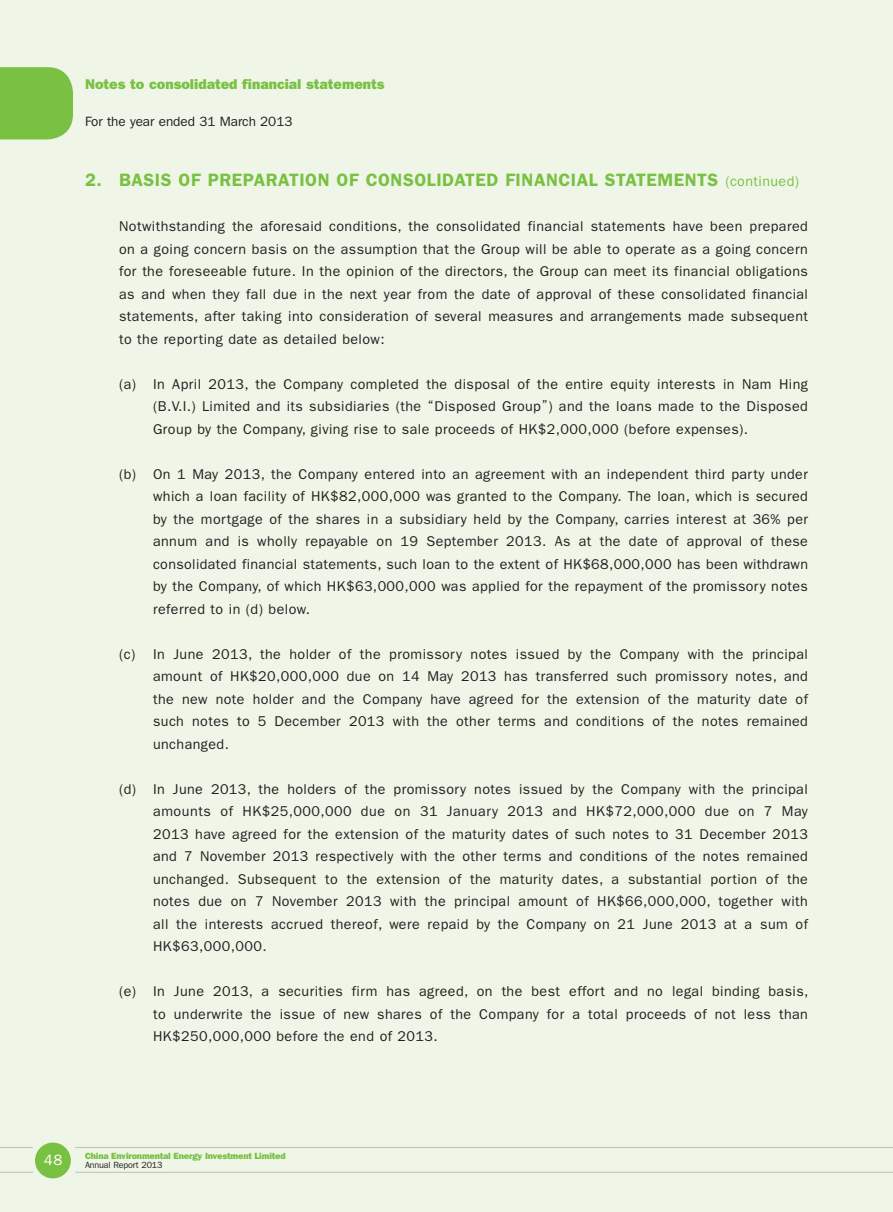
<style>
.page{position:relative;width:893px;height:1212px;background:#eff6e8}
.page>*{position:absolute;margin:0;border:0;box-sizing:border-box;transform-origin:0 0}
.Heading_1{font:600 18px "ITC Franklin Gothic Std";letter-spacing:.03em;color:#79c142}
.t1{font:15px "ITC Franklin Gothic Std";color:#fff}
.Body_Text{font:14.25px/22.5px "ITC Franklin Gothic Std";letter-spacing:.03em;color:#231f20;text-align:justify}
.t2{font:14.25px "ITC Franklin Gothic Std Hvy";color:#79c142}
.t3{font:13.5px "ITC Franklin Gothic Std";letter-spacing:-.005em;color:#231f20}
.t4{font:9px "ITC Franklin Gothic Std Hvy";letter-spacing:-.02em;color:#79c142}
.t5{font:9px "ITC Franklin Gothic Std";letter-spacing:-.02em;color:#231f20}
.s1{font-weight:400;font-size:14.25px}
</style>
<div class="page">
<div style="left:35px;top:1142px;width:36px;height:36px;background:#79c142;border-radius:50%"></div>
<hr style="left:0;top:1147px;width:33px;height:1px;background:#bcbdc0">
<hr style="left:0;top:1172px;width:33px;height:1px;background:#bcbdc0">
<hr style="left:75px;top:1147px;width:818px;height:1px;background:#bcbdc0">
<hr style="left:75px;top:1172px;width:818px;height:1px;background:#bcbdc0">
<div style="left:0;top:67px;width:73px;height:72px;background:#79c142"></div>
<p class="t2" style="left:85px;top:76px;width:301px">Notes to consolidated financial statements</p>
<p class="t3" style="left:85px;top:113px;width:209px">For the year ended 31 March 2013</p>
<p class="Heading_1" style="left:85px;top:169px;width:716px">2. BASIS OF PREPARATION OF CONSOLIDATED FINANCIAL STATEMENTS <span class="s1">(continued)</span></p>
<p class="Body_Text" style="left:119px;top:215px;width:690px">Notwithstanding the aforesaid conditions, the consolidated financial statements have been prepared on a going concern basis on the assumption that the Group will be able to operate as a going concern for the foreseeable future. In the opinion of the directors, the Group can meet its financial obligations as and when they fall due in the next year from the date of approval of these consolidated financial statements, after taking into consideration of several measures and arrangements made subsequent to the reporting date as detailed below:</p>
<p class="Body_Text" style="left:153px;top:373px;width:656px;text-indent:-34px">(a) In April 2013, the Company completed the disposal of the entire equity interests in Nam Hing (B.V.I.) Limited and its subsidiaries (the “Disposed Group”) and the loans made to the Disposed Group by the Company, giving rise to sale proceeds of HK$2,000,000 (before expenses).</p>
<p class="Body_Text" style="left:153px;top:463px;width:656px;text-indent:-34px">(b) On 1 May 2013, the Company entered into an agreement with an independent third party under which a loan facility of HK$82,000,000 was granted to the Company. The loan, which is secured by the mortgage of the shares in a subsidiary held by the Company, carries interest at 36% per annum and is wholly repayable on 19 September 2013. As at the date of approval of these consolidated financial statements, such loan to the extent of HK$68,000,000 has been withdrawn by the Company, of which HK$63,000,000 was applied for the repayment of the promissory notes referred to in (d) below.</p>
<p class="Body_Text" style="left:153px;top:643px;width:656px;text-indent:-34px">(c) In June 2013, the holder of the promissory notes issued by the Company with the principal amount of HK$20,000,000 due on 14 May 2013 has transferred such promissory notes, and the new note holder and the Company have agreed for the extension of the maturity date of such notes to 5 December 2013 with the other terms and conditions of the notes remained unchanged.</p>
<p class="Body_Text" style="left:153px;top:778px;width:656px;text-indent:-34px">(d) In June 2013, the holders of the promissory notes issued by the Company with the principal amounts of HK$25,000,000 due on 31 January 2013 and HK$72,000,000 due on 7 May 2013 have agreed for the extension of the maturity dates of such notes to 31 December 2013 and 7 November 2013 respectively with the other terms and conditions of the notes remained unchanged. Subsequent to the extension of the maturity dates, a substantial portion of the notes due on 7 November 2013 with the principal amount of HK$66,000,000, together with all the interests accrued thereof, were repaid by the Company on 21 June 2013 at a sum of HK$63,000,000.</p>
<p class="Body_Text" style="left:153px;top:980px;width:657px;text-indent:-34px">(e) In June 2013, a securities firm has agreed, on the best effort and no legal binding basis, to underwrite the issue of new shares of the Company for a total proceeds of not less than HK$250,000,000 before the end of 2013.</p>
<p class="t1" style="left:44px;top:1151px;width:20px">48</p>
<p class="t4" style="left:85px;top:1150px;width:202px">China Environmental Energy Investment Limited</p>
<p class="t5" style="left:85px;top:1159px;width:79px">Annual Report 2013</p>
</div>
